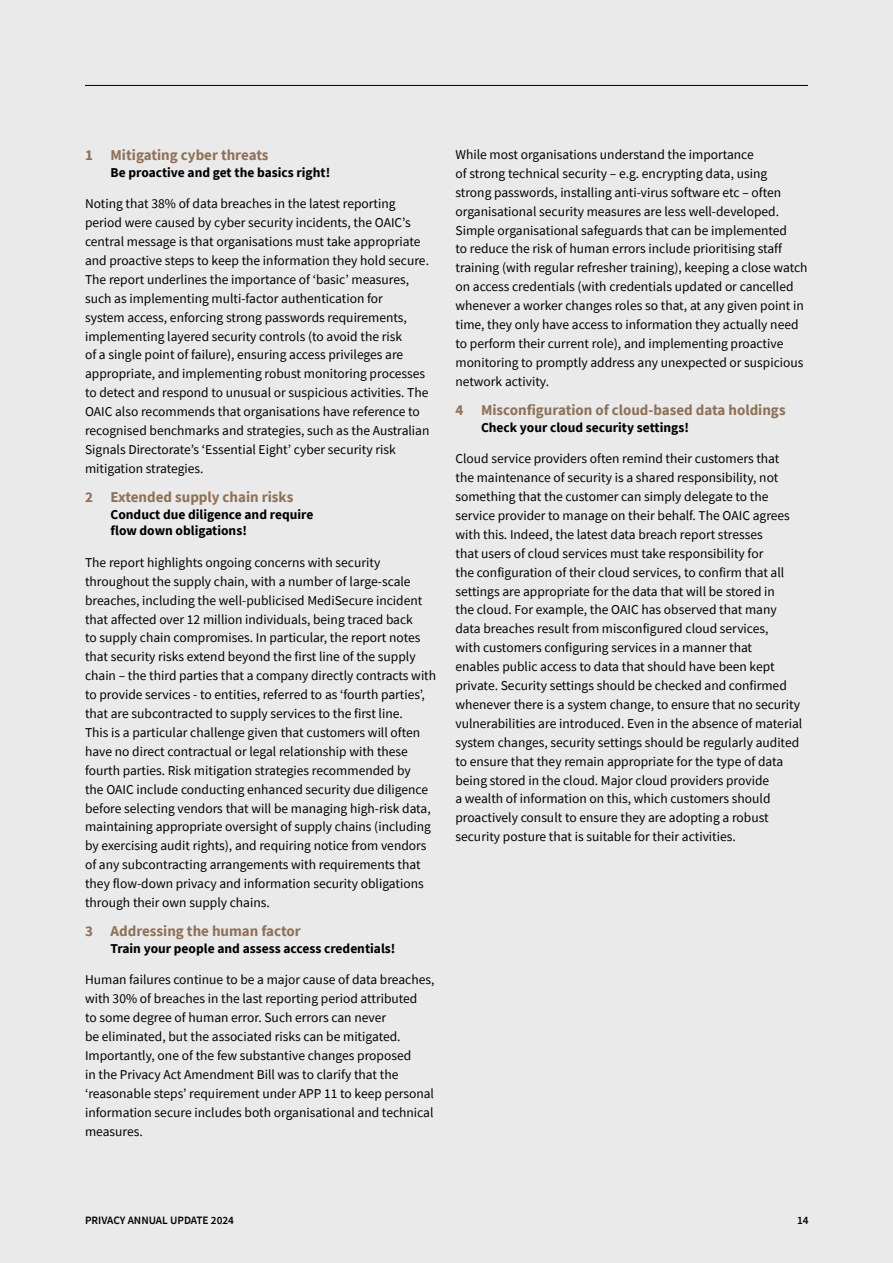
<style>
.page{position:relative;width:893px;height:1263px;background:#eaeaeb}
.page>*{position:absolute;margin:0;border:0;box-sizing:border-box;transform-origin:0 0}
.t1{font:700 15px "Source Sans Pro";color:#8f7256}
.t2{font:13.5px/18.9px "Source Sans Pro";color:#000}
.t3{font:700 13.5px/16.5px "Source Sans Pro";color:#000}
.t4{font:600 11.25px "Source Sans Pro";color:#000}
</style>
<div class="page">
<hr style="left:85px;top:85px;width:723px;height:1px;background:#000">
<p class="t1" style="left:85px;top:145px;width:185px">1 Mitigating cyber threats</p>
<p class="t3" style="left:111px;top:164px;width:221px">Be proactive and get the basics right!</p>
<p class="t2" style="left:85px;top:194px;width:346px">Noting that 38% of data breaches in the latest reporting period were caused by cyber security incidents, the OAIC’s central message is that organisations must take appropriate and proactive steps to keep the information they hold secure.<br>The report underlines the importance of ‘basic’ measures, such as implementing multi-factor authentication for<br>system access, enforcing strong passwords requirements, implementing layered security controls (to avoid the risk<br>of a single point of failure), ensuring access privileges are appropriate, and implementing robust monitoring processes to detect and respond to unusual or suspicious activities. The OAIC also recommends that organisations have reference to recognised benchmarks and strategies, such as the Australian Signals Directorate’s ‘Essential Eight’ cyber security risk mitigation strategies.</p>
<p class="t1" style="left:85px;top:487px;width:210px">2 Extended supply chain risks</p>
<p class="t3" style="left:111px;top:506px;width:204px">Conduct due diligence and require flow down obligations!</p>
<p class="t2" style="left:85px;top:553px;width:353px">The report highlights ongoing concerns with security throughout the supply chain, with a number of large-scale breaches, including the well-publicised MediSecure incident that affected over 12 million individuals, being traced back<br>to supply chain compromises. In particular, the report notes that security risks extend beyond the first line of the supply chain – the third parties that a company directly contracts with to provide services - to entities, referred to as ‘fourth parties’, that are subcontracted to supply services to the first line.<br>This is a particular challenge given that customers will often have no direct contractual or legal relationship with these fourth parties. Risk mitigation strategies recommended by<br>the OAIC include conducting enhanced security due diligence before selecting vendors that will be managing high-risk data, maintaining appropriate oversight of supply chains (including by exercising audit rights), and requiring notice from vendors of any subcontracting arrangements with requirements that they flow-down privacy and information security obligations through their own supply chains.</p>
<p class="t1" style="left:85px;top:921px;width:217px">3 Addressing the human factor</p>
<p class="t3" style="left:111px;top:940px;width:286px">Train your people and assess access credentials!</p>
<p class="t2" style="left:85px;top:970px;width:351px">Human failures continue to be a major cause of data breaches, with 30% of breaches in the last reporting period attributed<br>to some degree of human error. Such errors can never<br>be eliminated, but the associated risks can be mitigated.<br>Importantly, one of the few substantive changes proposed<br>in the Privacy Act Amendment Bill was to clarify that the ‘reasonable steps’ requirement under APP 11 to keep personal information secure includes both organisational and technical measures.</p>
<p class="t2" style="left:455px;top:145px;width:354px">While most organisations understand the importance<br>of strong technical security – e.g. encrypting data, using<br>strong passwords, installing anti-virus software etc – often organisational security measures are less well-developed.<br>Simple organisational safeguards that can be implemented<br>to reduce the risk of human errors include prioritising staff training (with regular refresher training), keeping a close watch on access credentials (with credentials updated or cancelled whenever a worker changes roles so that, at any given point in time, they only have access to information they actually need to perform their current role), and implementing proactive monitoring to promptly address any unexpected or suspicious network activity.</p>
<p class="t1" style="left:455px;top:400px;width:332px">4 Misconfiguration of cloud-based data holdings</p>
<p class="t3" style="left:481px;top:419px;width:209px">Check your cloud security settings!</p>
<p class="t2" style="left:455px;top:449px;width:348px">Cloud service providers often remind their customers that<br>the maintenance of security is a shared responsibility, not something that the customer can simply delegate to the service provider to manage on their behalf. The OAIC agrees with this. Indeed, the latest data breach report stresses<br>that users of cloud services must take responsibility for<br>the configuration of their cloud services, to confirm that all settings are appropriate for the data that will be stored in<br>the cloud. For example, the OAIC has observed that many data breaches result from misconfigured cloud services,<br>with customers configuring services in a manner that<br>enables public access to data that should have been kept private. Security settings should be checked and confirmed whenever there is a system change, to ensure that no security vulnerabilities are introduced. Even in the absence of material system changes, security settings should be regularly audited to ensure that they remain appropriate for the type of data being stored in the cloud. Major cloud providers provide<br>a wealth of information on this, which customers should proactively consult to ensure they are adopting a robust security posture that is suitable for their activities.</p>
<p class="t4" style="left:85px;top:1213px;width:150px">PRIVACY ANNUAL UPDATE 2024</p>
<p class="t4" style="left:797px;top:1213px;width:13px">14</p>
</div>
